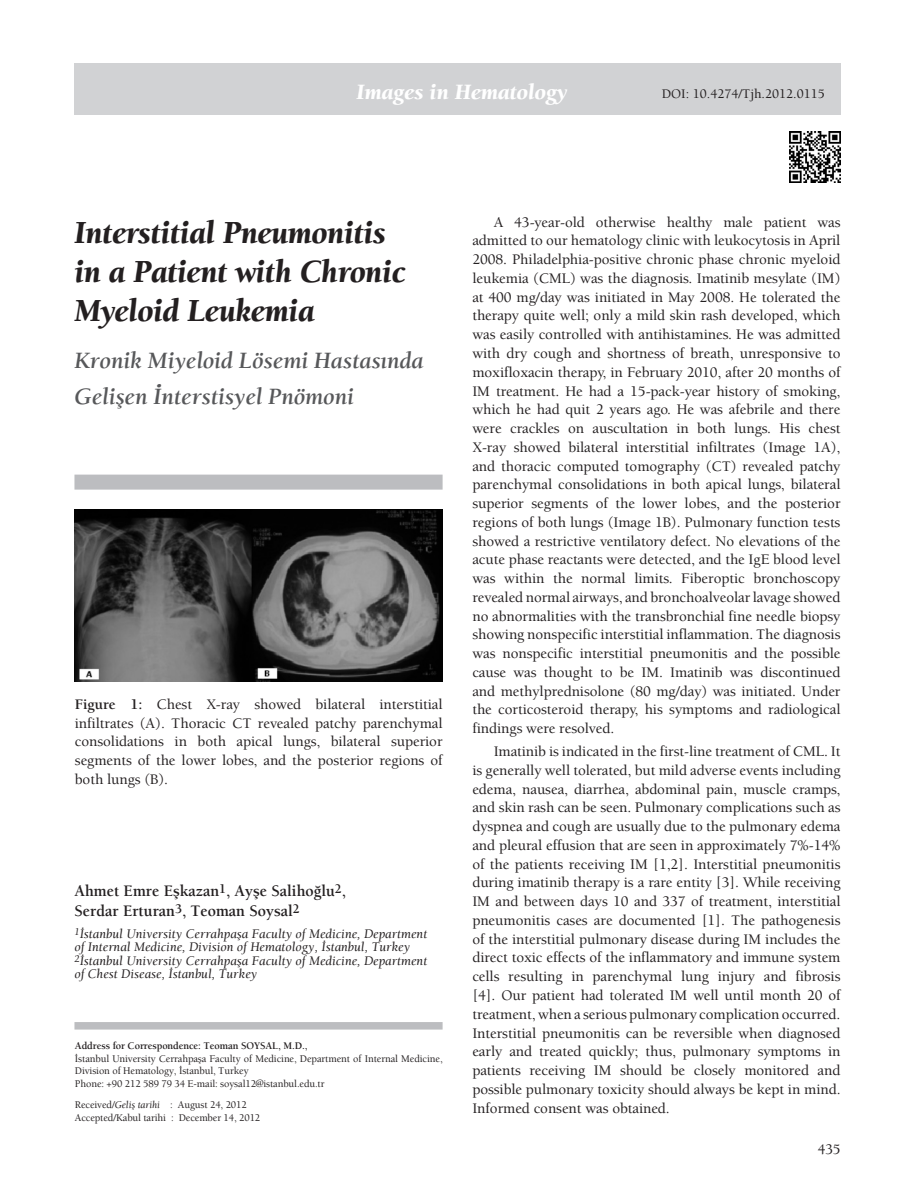
<style>
.page{position:relative;width:915px;height:1191px;background:#fff}
.page>*{position:absolute;margin:0;border:0;box-sizing:border-box;transform-origin:0 0}
.t1{font:33px/39px "Berkeley Black Italic Tr";letter-spacing:-.005em;color:#231f20;scale:.95 1}
.t2{font:24px/36px "Berkeley Bold Italic Tr";letter-spacing:-.005em;color:#57585a}
.t3{font:22.5px "Berkeley Black Italic Tr";color:#fff}
.t4{font:16.5px/19.8px "Berkeley Bold Tr";color:#231f20;scale:.96 1}
.yazı{font:15px/18.8px "Berkeley Regular Tr";letter-spacing:-.005em;color:#231f20;text-align:justify}
.t5{font:13.5px/13.5px "Berkeley Italic Tr";color:#231f20}
.t6{font:13.5px "Berkeley Regular Tr";color:#231f20}
.t7{font:10.5px/12.8px "Berkeley Regular Tr";letter-spacing:-.01em;color:#231f20}
.t8{font:10.5px "Berkeley Bold Tr";letter-spacing:-.01em;color:#231f20}
.s1{font-family:"Berkeley Bold Tr"}
.s2{font-family:"Berkeley Italic Tr"}
</style>
<div class="page">
<div style="left:74px;top:64px;width:766px;height:51px;background:#d1d2d4"></div>
<div style="left:74px;top:474px;width:368px;height:15px;background:#bcbdc0"></div>
<div style="left:74px;top:1022px;width:368px;height:7px;background:#bcbdc0"></div>
<img style="left:789px;top:132px;width:51px;height:51px">
<img style="left:74px;top:509px;width:368px;height:173px">
<p class="t3" style="left:356px;top:79px;width:212px">Images in Hematology</p>
<p class="t6" style="left:661px;top:85px;width:164px">DOI: 10.4274/Tjh.2012.0115</p>
<p class="t1" style="left:74px;top:213px;width:349px">Interstitial Pneumonitis in a Patient with Chronic<br>Myeloid Leukemia</p>
<p class="t2" style="left:74px;top:342px;width:350px">Kronik Miyeloid Lösemi Hastasında<br>Gelişen İnterstisyel Pnömoni</p>
<p class="yazı" style="left:75px;top:694px;width:369px"><span class="s1">Figure 1:</span> Chest X-ray showed bilateral interstitial infiltrates (A). Thoracic CT revealed patchy parenchymal consolidations in both apical lungs, bilateral superior segments of the lower lobes, and the posterior regions of both lungs (B).</p>
<p class="t4" style="left:74px;top:880px;width:284px">Ahmet Emre Eşkazan<sup>1</sup>, Ayşe Salihoğlu<sup>2</sup>,<br>Serdar Erturan<sup>3</sup>, Teoman Soysal<sup>2</sup></p>
<p class="t5" style="left:74px;top:926px;width:354px"><sup>1</sup>İstanbul University Cerrahpaşa Faculty of Medicine, Department of Internal Medicine, Division of Hematology, İstanbul, Turkey</p>
<p class="t5" style="left:74px;top:953px;width:354px"><sup>2</sup>İstanbul University Cerrahpaşa Faculty of Medicine, Department of Chest Disease, İstanbul, Turkey</p>
<p class="t8" style="left:75px;top:1039px;width:234px">Address for Correspondence: Teoman SOYSAL, M.D.,</p>
<p class="t7" style="left:75px;top:1051px;width:369px">İstanbul University Cerrahpaşa Faculty of Medicine, Department of Internal Medicine,<br>Division of Hematology, İstanbul, Turkey</p>
<p class="t7" style="left:75px;top:1077px;width:251px">Phone: +90 212 589 79 34 E-mail: soysal12@istanbul.edu.tr</p>
<p class="t7" style="left:75px;top:1098px;width:173px">Received/<span class="s2">Geliş tarihi</span> : August 24, 2012</p>
<p class="t7" style="left:75px;top:1111px;width:187px">Accepted/Kabul tarihi : December 14, 2012</p>
<p class="yazı" style="left:472px;top:212px;width:369px;text-indent:21px">A 43-year-old otherwise healthy male patient was admitted to our hematology clinic with leukocytosis in April 2008. Philadelphia-positive chronic phase chronic myeloid leukemia (CML) was the diagnosis. Imatinib mesylate (IM) at 400 mg/day was initiated in May 2008. He tolerated the therapy quite well; only a mild skin rash developed, which was easily controlled with antihistamines. He was admitted with dry cough and shortness of breath, unresponsive to moxifloxacin therapy, in February 2010, after 20 months of IM treatment. He had a 15-pack-year history of smoking, which he had quit 2 years ago. He was afebrile and there were crackles on auscultation in both lungs. His chest X-ray showed bilateral interstitial infiltrates (Image 1A), and thoracic computed tomography (CT) revealed patchy parenchymal consolidations in both apical lungs, bilateral superior segments of the lower lobes, and the posterior regions of both lungs (Image 1B). Pulmonary function tests showed a restrictive ventilatory defect. No elevations of the acute phase reactants were detected, and the IgE blood level was within the normal limits. Fiberoptic bronchoscopy revealed normal airways, and bronchoalveolar lavage showed no abnormalities with the transbronchial fine needle biopsy showing nonspecific interstitial inflammation. The diagnosis was nonspecific interstitial pneumonitis and the possible cause was thought to be IM. Imatinib was discontinued and methylprednisolone (80 mg/day) was initiated. Under the corticosteroid therapy, his symptoms and radiological findings were resolved.</p>
<p class="yazı" style="left:472px;top:742px;width:369px;text-indent:21px">Imatinib is indicated in the first-line treatment of CML. It is generally well tolerated, but mild adverse events including edema, nausea, diarrhea, abdominal pain, muscle cramps, and skin rash can be seen. Pulmonary complications such as dyspnea and cough are usually due to the pulmonary edema and pleural effusion that are seen in approximately 7%-14% of the patients receiving IM [1,2]. Interstitial pneumonitis during imatinib therapy is a rare entity [3]. While receiving IM and between days 10 and 337 of treatment, interstitial pneumonitis cases are documented [1]. The pathogenesis of the interstitial pulmonary disease during IM includes the direct toxic effects of the inflammatory and immune system cells resulting in parenchymal lung injury and fibrosis [4]. Our patient had tolerated IM well until month 20 of treatment, when a serious pulmonary complication occurred.<br>Interstitial pneumonitis can be reversible when diagnosed early and treated quickly; thus, pulmonary symptoms in patients receiving IM should be closely monitored and possible pulmonary toxicity should always be kept in mind.<br>Informed consent was obtained.</p>
<p class="yazı" style="left:817px;top:1139px;width:24px">435</p>
</div>
